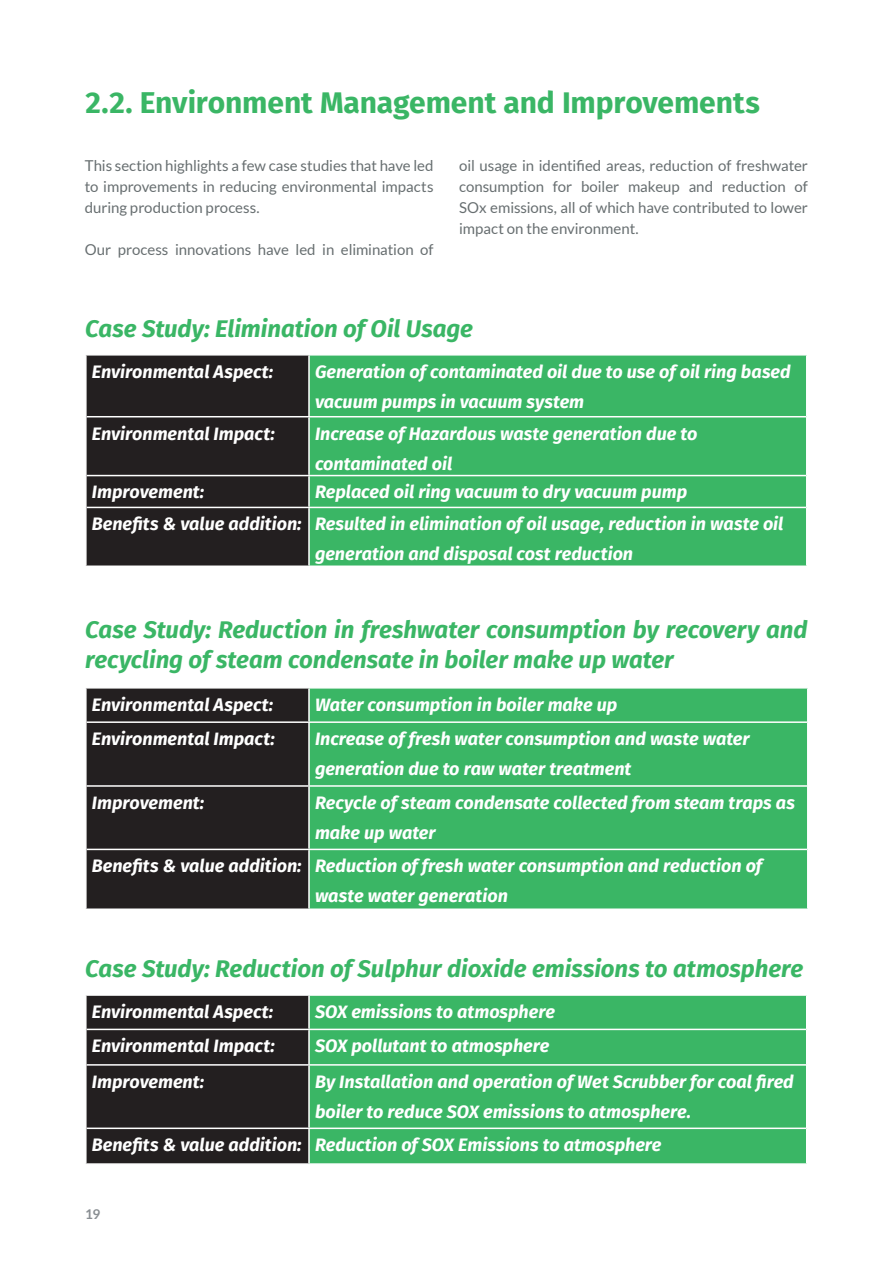
<style>
.page{position:relative;width:893px;height:1263px;background:#fff}
.page>*{position:absolute;margin:0;border:0;box-sizing:border-box;transform-origin:0 0}
.t1{font:700 30px "Fira Sans";letter-spacing:-.005em;color:#3ab665}
.t2{font:italic 700 24px/30px "Fira Sans";color:#3ab665}
.t3{font:italic 700 18px/30px "Fira Sans";color:#fff}
.t4{font:15px/21px "Lato";letter-spacing:-.005em;color:#676e70;text-align:justify}
.t5{font:700 13.5px "Lato";color:#898e92}
</style>
<div class="page">
<div style="left:87px;top:356px;width:221px;height:209px;background:#231f20"></div>
<div style="left:310px;top:356px;width:496px;height:209px;background:#3ab665"></div>
<hr style="left:309px;top:416px;width:497px;height:1px;background:#fff">
<hr style="left:87px;top:475px;width:222px;height:1px;background:#fff">
<hr style="left:309px;top:475px;width:497px;height:1px;background:#fff">
<hr style="left:87px;top:507px;width:222px;height:1px;background:#fff">
<hr style="left:309px;top:507px;width:497px;height:1px;background:#fff">
<hr style="left:87px;top:416px;width:222px;height:1px;background:#fff">
<div style="left:87px;top:688px;width:221px;height:220px;background:#231f20"></div>
<div style="left:310px;top:688px;width:497px;height:220px;background:#3ab665"></div>
<hr style="left:309px;top:721px;width:498px;height:2px;background:#fff">
<hr style="left:87px;top:785px;width:222px;height:2px;background:#fff">
<hr style="left:309px;top:785px;width:498px;height:2px;background:#fff">
<hr style="left:87px;top:849px;width:222px;height:1px;background:#fff">
<hr style="left:309px;top:849px;width:498px;height:1px;background:#fff">
<hr style="left:87px;top:721px;width:222px;height:2px;background:#fff">
<div style="left:87px;top:996px;width:221px;height:167px;background:#231f20"></div>
<div style="left:310px;top:996px;width:496px;height:167px;background:#3ab665"></div>
<hr style="left:309px;top:1029px;width:497px;height:1px;background:#fff">
<hr style="left:87px;top:1064px;width:222px;height:2px;background:#fff">
<hr style="left:309px;top:1064px;width:497px;height:2px;background:#fff">
<hr style="left:87px;top:1127px;width:222px;height:2px;background:#fff">
<hr style="left:309px;top:1127px;width:497px;height:2px;background:#fff">
<hr style="left:87px;top:1029px;width:222px;height:1px;background:#fff">
<h1 class="t1" style="left:85px;top:77px;width:676px">2.2. Environment Management and Improvements</h1>
<p class="t4" style="left:85px;top:155px;width:350px">This section highlights a few case studies that have led to improvements in reducing environmental impacts during production process.</p>
<p class="t4" style="left:85px;top:239px;width:350px">Our process innovations have led in elimination of</p>
<p class="t4" style="left:459px;top:155px;width:350px">oil usage in identified areas, reduction of freshwater consumption for boiler makeup and reduction of SOx emissions, all of which have contributed to lower impact on the environment.</p>
<h2 class="t2" style="left:85px;top:312px;width:389px">Case Study: Elimination of Oil Usage</h2>
<p class="t3" style="left:92px;top:355px;width:183px">Environmental Aspect:</p>
<p class="t3" style="left:315px;top:355px;width:477px">Generation of contaminated oil due to use of oil ring based vacuum pumps in vacuum system</p>
<p class="t3" style="left:92px;top:417px;width:185px">Environmental Impact:</p>
<p class="t3" style="left:315px;top:417px;width:384px">Increase of Hazardous waste generation due to contaminated oil</p>
<p class="t3" style="left:92px;top:476px;width:114px">Improvement:</p>
<p class="t3" style="left:92px;top:475px;width:693px;line-height:31.8px;text-indent:223px">Replaced oil ring vacuum to dry vacuum pump<br>Benefits &amp; value addition: Resulted in elimination of oil usage, reduction in waste oil</p>
<p class="t3" style="left:315px;top:538px;width:320px">generation and disposal cost reduction</p>
<h2 class="t2" style="left:85px;top:613px;width:724px">Case Study: Reduction in freshwater consumption by recovery and recycling of steam condensate in boiler make up water</h2>
<p class="t3" style="left:92px;top:688px;width:183px">Environmental Aspect:</p>
<p class="t3" style="left:315px;top:688px;width:304px">Water consumption in boiler make up</p>
<p class="t3" style="left:92px;top:722px;width:185px">Environmental Impact:</p>
<p class="t3" style="left:315px;top:722px;width:436px">Increase of fresh water consumption and waste water generation due to raw water treatment</p>
<p class="t3" style="left:92px;top:786px;width:114px">Improvement:</p>
<p class="t3" style="left:315px;top:786px;width:481px">Recycle of steam condensate collected from steam traps as make up water</p>
<p class="t3" style="left:315px;top:850px;width:449px;text-indent:-223px">Benefits &amp; value addition: Reduction of fresh water consumption and reduction of waste water generation</p>
<h2 class="t2" style="left:85px;top:952px;width:720px">Case Study: Reduction of Sulphur dioxide emissions to atmosphere</h2>
<p class="t3" style="left:92px;top:995px;width:183px">Environmental Aspect:</p>
<p class="t3" style="left:315px;top:995px;width:241px">SOX emissions to atmosphere</p>
<p class="t3" style="left:92px;top:1030px;width:185px">Environmental Impact:</p>
<p class="t3" style="left:315px;top:1030px;width:236px">SOX pollutant to atmosphere</p>
<p class="t3" style="left:92px;top:1065px;width:114px">Improvement:</p>
<p class="t3" style="left:315px;top:1065px;width:480px">By Installation and operation of Wet Scrubber for coal fired boiler to reduce SOX emissions to atmosphere.</p>
<p class="t3" style="left:92px;top:1129px;width:571px">Benefits &amp; value addition: Reduction of SOX Emissions to atmosphere</p>
<p class="t5" style="left:85px;top:1206px;width:17px">19</p>
</div>
